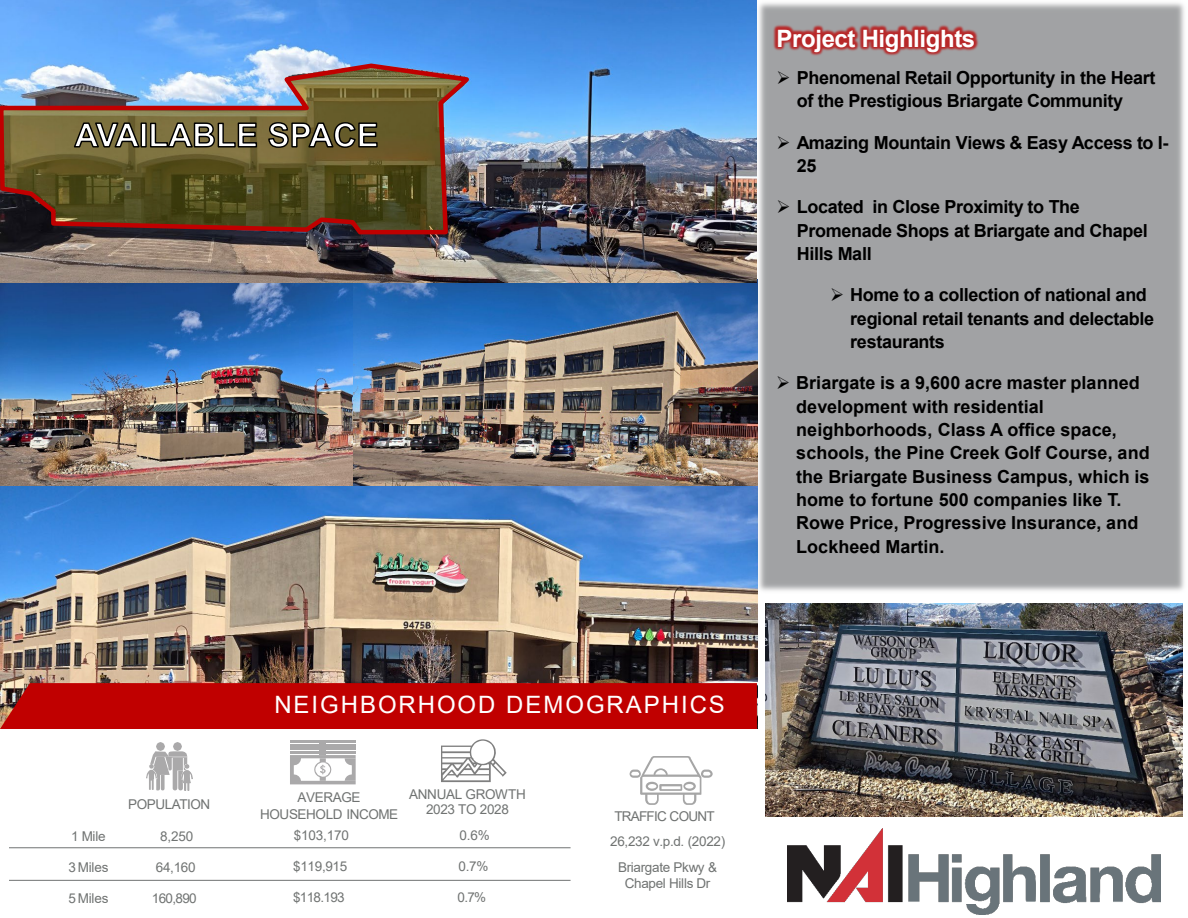
<style>
.page{position:relative;width:1188px;height:918px;background:#fff}
.page>*{position:absolute;margin:0;border:0;box-sizing:border-box;transform-origin:0 0}
.t1{font:24px "Arial";letter-spacing:.08em;color:#fff}
.t2{font:700 24px "Arial";letter-spacing:-.015em;color:#fff}
.t3{font:700 18px/23.2px "Arial";letter-spacing:-.015em;color:#000}
.t4{font:13.5px/16.2px "Arial";letter-spacing:-.025em;color:#707372;text-align:center}
.t5{font:13.5px "Arial";letter-spacing:-.055em;color:#707372}
</style>
<div class="page">
<img style="left:0;top:486px;width:757px;height:197px">
<div style="left:756px;top:2px;width:429px;height:592px;background:#a1a2a4"></div>
<div style="left:0;top:683px;width:757px;height:46px;background:#c00000"></div>
<hr style="left:9px;top:848px;width:562px;height:1px;background:#707372">
<hr style="left:9px;top:880px;width:562px;height:1px;background:#707372">
<svg style="left:630px;top:756px;width:83px;height:49px"></svg>
<img style="left:146px;top:765px;width:4px;height:25px">
<svg style="left:150px;top:742px;width:37px;height:48px"></svg>
<img style="left:182px;top:764px;width:11px;height:26px">
<hr style="left:290px;top:740px;width:66px;height:3px;background:#aaa9aa">
<svg style="left:290px;top:743px;width:66px;height:41px"></svg>
<svg style="left:441px;top:739px;width:66px;height:43px"></svg>
<img style="left:757px;top:10px;width:239px;height:63px">
<img style="left:765px;top:603px;width:418px;height:213px">
<img style="left:787px;top:828px;width:373px;height:87px">
<img style="left:0;top:282px;width:757px;height:204px">
<img style="left:0;top:0;width:757px;height:282px">
<img style="left:0;top:61px;width:477px;height:176px">
<svg style="left:72px;top:121px;width:306px;height:28px"></svg>
<p class="t2" style="left:777px;top:21px;width:200px">Project Highlights</p>
<p class="t3" style="left:797px;top:66px;width:360px;text-indent:-20px">➢ Phenomenal Retail Opportunity in the Heart of the Prestigious Briargate Community</p>
<p class="t3" style="left:797px;top:131px;width:373px;text-indent:-20px">➢ Amazing Mountain Views &amp; Easy Access to I-<br>25</p>
<p class="t3" style="left:797px;top:196px;width:352px;text-indent:-20px">➢ Located in Close Proximity to The<br>Promenade Shops at Briargate and Chapel<br>Hills Mall</p>
<p class="t3" style="left:850px;top:284px;width:305px;text-indent:-20px">➢ Home to a collection of national and regional retail tenants and delectable restaurants</p>
<p class="t3" style="left:796px;top:372px;width:355px;text-indent:-20px">➢ Briargate is a 9,600 acre master planned development with residential neighborhoods, Class A office space, schools, the Pine Creek Golf Course, and the Briargate Business Campus, which is home to fortune 500 companies like T.<br>Rowe Price, Progressive Insurance, and Lockheed Martin.</p>
<p class="t4" style="left:71px;top:828px;width:36px">1 Mile</p>
<p class="t4" style="left:69px;top:859px;width:42px">3Miles</p>
<p class="t4" style="left:69px;top:890px;width:42px">5Miles</p>
<p class="t4" style="left:128px;top:796px;width:84px">POPULATION</p>
<p class="t4" style="left:160px;top:828px;width:35px">8,250</p>
<p class="t4" style="left:156px;top:859px;width:41px">64,160</p>
<p class="t4" style="left:152px;top:890px;width:46px">160,890</p>
<p class="t1" style="left:274px;top:688px;width:452px">NEIGHBORHOOD DEMOGRAPHICS</p>
<p class="t4" style="left:298px;top:789px;width:65px">AVERAGE</p>
<p class="t4" style="left:260px;top:806px;width:140px">HOUSEHOLD INCOME</p>
<p class="t4" style="left:294px;top:827px;width:57px">$103,170</p>
<p class="t4" style="left:293px;top:858px;width:56px">$119,915</p>
<p class="t4" style="left:293px;top:889px;width:53px">$118.193</p>
<p class="t4" style="left:409px;top:786px;width:118px">ANNUAL GROWTH</p>
<p class="t4" style="left:426px;top:801px;width:84px">2023 TO 2028</p>
<p class="t4" style="left:459px;top:827px;width:32px">0.6%</p>
<p class="t4" style="left:459px;top:858px;width:31px">0.7%</p>
<p class="t4" style="left:458px;top:889px;width:30px">0.7%</p>
<p class="t5" style="left:614px;top:807px;width:102px">TRAFFIC COUNT</p>
<p class="t4" style="left:610px;top:834px;width:116px">26,232 v.p.d. (2022)</p>
<p class="t4" style="left:618px;top:859px;width:100px">Briargate Pkwy &amp;<br>Chapel Hills Dr</p>
</div>
